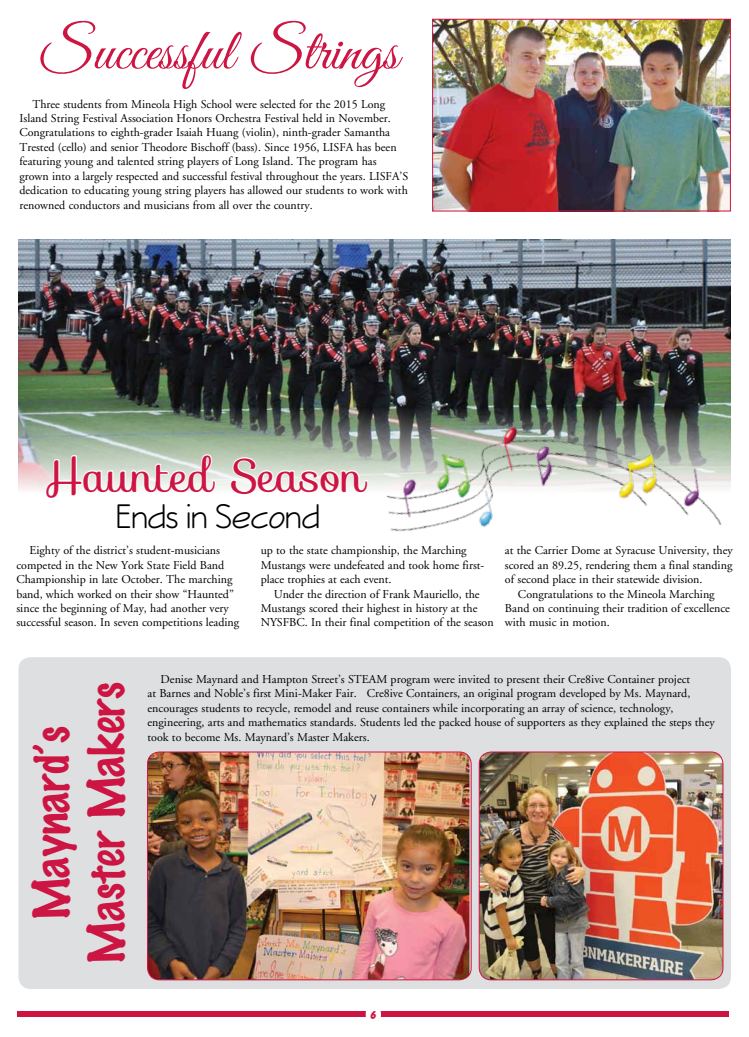
<style>
.page{position:relative;width:749px;height:1037px;background:#fff}
.page>*{position:absolute;margin:0;border:0;box-sizing:border-box;transform-origin:0 0}
.t1{font:58.6px "Great Vibes";color:#cd1543}
.t2{font:100 45.7px/54.9px "Marker Felt";color:#cd1543;text-align:center}
.t3{font:45.3px "Sofia";color:#cd1543}
.t4{font:300 36.8px "Veggieburger";color:#000}
.t5{font:12px/14.4px "Adobe Garamond";color:#000}
.t6{font:700 12px "Balloon D Extr";color:#cd1543}
</style>
<div class="page">
<div style="left:18px;top:657px;width:713px;height:332px;background:#dedfe0;border-radius:12px"></div>
<div style="left:17px;top:1011px;width:712px;height:5px;background:#cd1543"></div>
<div style="left:366px;top:1003px;width:15px;height:23px;background:#fff;border-radius:50%"></div>
<img style="left:434px;top:21px;width:295px;height:188px">
<div style="left:432px;top:19px;width:299px;height:192px;border:1px solid #cd1543"></div>
<img style="left:148px;top:753px;width:321px;height:227px">
<div style="left:147px;top:751px;width:325px;height:229px;border:1px solid #d31245;border-radius:12px"></div>
<img style="left:479px;top:753px;width:244px;height:227px">
<div style="left:479px;top:751px;width:244px;height:229px;border:1px solid #d31245;border-radius:12px"></div>
<img style="left:18px;top:239px;width:713px;height:251px">
<svg style="left:45px;top:453px;width:172px;height:37px"></svg>
<svg style="left:229px;top:456px;width:140px;height:34px"></svg>
<img style="left:373px;top:415px;width:356px;height:117px">
<h1 class="t1" style="left:40px;top:19px;width:359px">Successful Strings</h1>
<p class="t5" style="left:19px;top:97px;width:390px;text-indent:13px">Three students from Mineola High School were selected for the 2015 Long Island String Festival Association Honors Orchestra Festival held in November.<br>Congratulations to eighth-grader Isaiah Huang (violin), ninth-grader Samantha Trested (cello) and senior Theodore Bischoff (bass). Since 1956, LISFA has been featuring young and talented string players of Long Island. The program has grown into a largely respected and successful festival throughout the years. LISFA’S dedication to educating young string players has allowed our students to work with renowned conductors and musicians from all over the country.</p>
<h3 class="t3" style="left:44px;top:440px;width:323px">Haunted Season</h3>
<h3 class="t4" style="left:116px;top:497px;width:206px">Ends in Second</h3>
<p class="t5" style="left:16px;top:544px;width:224px;text-indent:13px">Eighty of the district’s student-musicians competed in the New York State Field Band Championship in late October. The marching band, which worked on their show “Haunted” since the beginning of May, had another very successful season. In seven competitions leading</p>
<p class="t5" style="left:261px;top:544px;width:225px">up to the state championship, the Marching<br>Mustangs were undefeated and took home first&shy;place trophies at each event.</p>
<p class="t5" style="left:261px;top:587px;width:235px;text-indent:13px">Under the direction of Frank Mauriello, the<br>Mustangs scored their highest in history at the<br>NYSFBC. In their final competition of the season</p>
<p class="t5" style="left:505px;top:544px;width:229px">at the Carrier Dome at Syracuse University, they</p>
<p class="t5" style="left:505px;top:558px;width:229px">scored an 89.25, rendering them a final standing</p>
<p class="t5" style="left:505px;top:572px;width:199px">of second place in their statewide division.</p>
<p class="t5" style="left:518px;top:587px;width:198px">Congratulations to the Mineola Marching</p>
<p class="t5" style="left:505px;top:601px;width:226px">Band on continuing their tradition of excellence</p>
<p class="t5" style="left:505px;top:616px;width:106px">with music in motion.</p>
<h2 class="t2" style="left:26px;top:964px;width:283px;rotate:-90deg">Maynard’s<br>Master Makers</h2>
<p class="t5" style="left:148px;top:672px;width:569px;text-indent:13px">Denise Maynard and Hampton Street’s STEAM program were invited to present their Cre8ive Container project<br>at Barnes and Noble’s first Mini-Maker Fair. Cre8ive Containers, an original program developed by Ms. Maynard, encourages students to recycle, remodel and reuse containers while incorporating an array of science, technology, engineering, arts and mathematics standards. Students led the packed house of supporters as they explained the steps they took to become Ms. Maynard’s Master Makers.</p>
<p class="t6" style="left:370px;top:1008px;width:7px">6</p>
</div>
